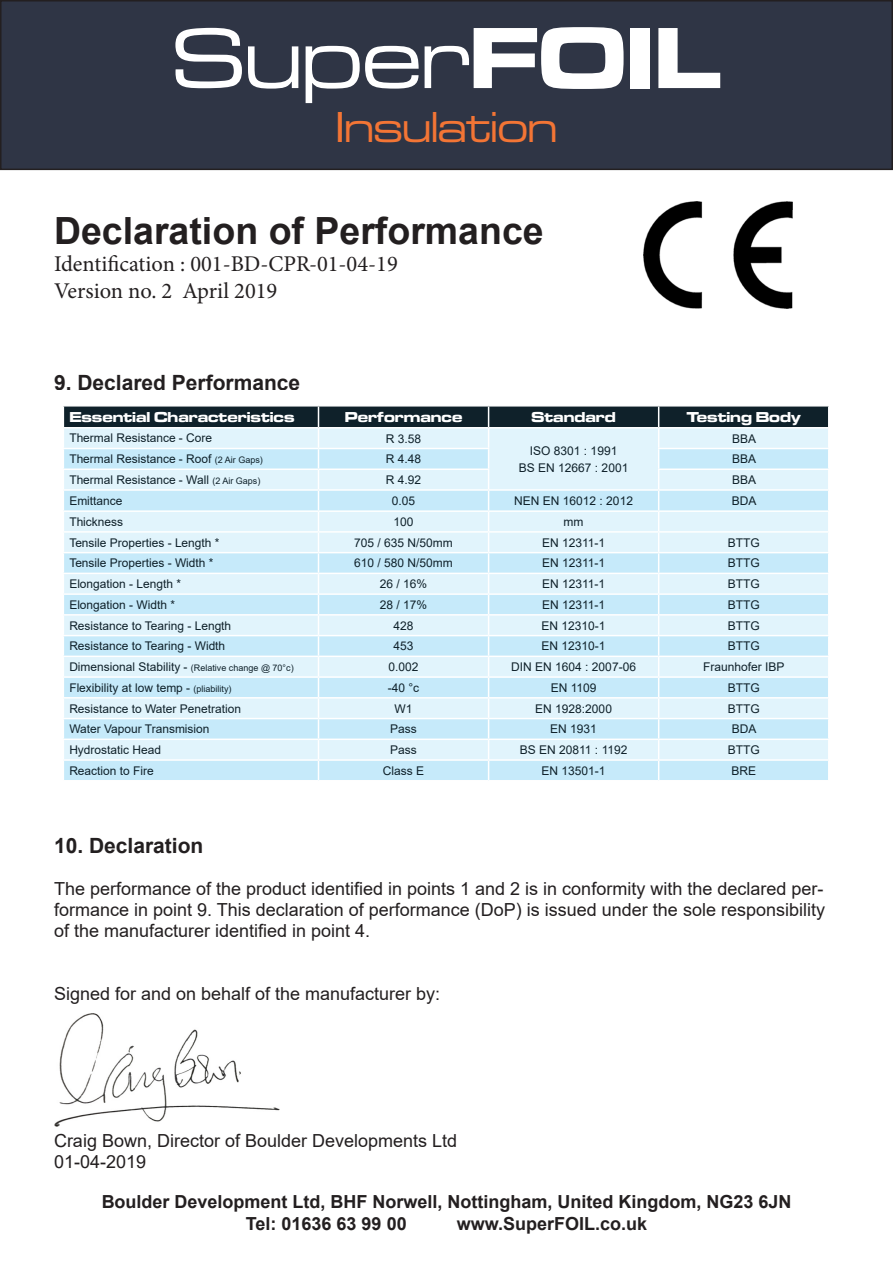
<style>
.page{position:relative;width:893px;height:1263px;background:#fff}
.page>*{position:absolute;margin:0;border:0;box-sizing:border-box;transform-origin:0 0}
.t1{font:90px "Microgramma D Medi Exte";color:#fff}
.t2{font:45px "Microgramma D Medi Exte";color:#f37535}
.t3{font:700 37.5px "Arial";color:#231f20}
.t4{font:22.5px/27px "Minion Pro";color:#231f20}
.t5{font:700 21px "Arial";color:#231f20}
.t6{font:18px/21px "Arial";color:#231f20;text-align:justify}
.t7{font:700 18px/21.6px "Arial";color:#231f20}
.t8{font:15px "Microgramma D Bold Exte";color:#fff}
.t9{font:12px "Arial";color:#0f212a}
.s1{font-family:"Microgramma D Bold Exte"}
.s2{font-size:9px}
</style>
<div class="page">
<div style="left:1px;top:1px;width:891px;height:168px;background:#2f3545"></div>
<div style="left:0;top:0;width:893px;height:170px;border:2px solid #231f20"></div>
<img style="left:643px;top:202px;width:149px;height:107px">
<svg style="left:63px;top:406px;width:766px;height:374px;background:#cde5f0"></svg>
<img style="left:54px;top:1013px;width:225px;height:113px">
<h1 class="t1" style="left:173px;top:1px;width:549px">Super<span class="s1">FOIL</span></h1>
<h2 class="t2" style="left:336px;top:98px;width:223px">Insulation</h2>
<h3 class="t3" style="left:54px;top:204px;width:491px">Declaration of Performance</h3>
<h3 class="t4" style="left:54px;top:250px;width:345px">Identification : 001-BD-CPR-01-04-19<br>Version no. 2 April 2019</h3>
<h3 class="t5" style="left:54px;top:367px;width:248px">9. Declared Performance</h3>
<p class="t8" style="left:69px;top:407px;width:227px">Essential Characteristics</p>
<p class="t8" style="left:345px;top:407px;width:119px">Performance</p>
<p class="t8" style="left:531px;top:407px;width:86px">Standard</p>
<p class="t8" style="left:687px;top:407px;width:115px">Testing Body</p>
<p class="t9" style="left:69px;top:430px;width:144px">Thermal Resistance - Core</p>
<p class="t9" style="left:386px;top:430px;width:37px">R 3.58</p>
<p class="t9" style="left:530px;top:442px;width:89px">ISO 8301 : 1991</p>
<p class="t9" style="left:519px;top:459px;width:111px">BS EN 12667 : 2001</p>
<p class="t9" style="left:732px;top:430px;width:26px">BBA</p>
<p class="t9" style="left:69px;top:451px;width:195px">Thermal Resistance - Roof <span class="s2">(2 Air Gaps)</span></p>
<p class="t9" style="left:386px;top:451px;width:37px">R 4.48</p>
<p class="t9" style="left:732px;top:451px;width:26px">BBA</p>
<p class="t9" style="left:69px;top:471px;width:193px">Thermal Resistance - Wall <span class="s2">(2 Air Gaps)</span></p>
<p class="t9" style="left:386px;top:471px;width:37px">R 4.92</p>
<p class="t9" style="left:732px;top:471px;width:26px">BBA</p>
<p class="t9" style="left:69px;top:492px;width:55px">Emittance</p>
<p class="t9" style="left:392px;top:492px;width:25px">0.05</p>
<p class="t9" style="left:514px;top:492px;width:120px">NEN EN 16012 : 2012</p>
<p class="t9" style="left:732px;top:492px;width:26px">BDA</p>
<p class="t9" style="left:69px;top:513px;width:55px">Thickness</p>
<p class="t9" style="left:394px;top:513px;width:22px">100</p>
<p class="t9" style="left:564px;top:513px;width:21px">mm</p>
<p class="t9" style="left:69px;top:534px;width:152px">Tensile Properties - Length *</p>
<p class="t9" style="left:354px;top:534px;width:100px">705 / 635 N/50mm</p>
<p class="t9" style="left:542px;top:534px;width:65px">EN 12311-1</p>
<p class="t9" style="left:728px;top:534px;width:34px">BTTG</p>
<p class="t9" style="left:69px;top:555px;width:146px">Tensile Properties - Width *</p>
<p class="t9" style="left:354px;top:555px;width:100px">610 / 580 N/50mm</p>
<p class="t9" style="left:542px;top:555px;width:65px">EN 12311-1</p>
<p class="t9" style="left:728px;top:555px;width:34px">BTTG</p>
<p class="t9" style="left:69px;top:576px;width:113px">Elongation - Length *</p>
<p class="t9" style="left:380px;top:576px;width:49px">26 / 16%</p>
<p class="t9" style="left:542px;top:576px;width:65px">EN 12311-1</p>
<p class="t9" style="left:728px;top:576px;width:34px">BTTG</p>
<p class="t9" style="left:69px;top:596px;width:107px">Elongation - Width *</p>
<p class="t9" style="left:380px;top:596px;width:49px">28 / 17%</p>
<p class="t9" style="left:542px;top:596px;width:65px">EN 12311-1</p>
<p class="t9" style="left:728px;top:596px;width:34px">BTTG</p>
<p class="t9" style="left:69px;top:617px;width:163px">Resistance to Tearing - Length</p>
<p class="t9" style="left:394px;top:617px;width:22px">428</p>
<p class="t9" style="left:542px;top:617px;width:66px">EN 12310-1</p>
<p class="t9" style="left:728px;top:617px;width:34px">BTTG</p>
<p class="t9" style="left:69px;top:638px;width:157px">Resistance to Tearing - Width</p>
<p class="t9" style="left:394px;top:638px;width:22px">453</p>
<p class="t9" style="left:542px;top:638px;width:66px">EN 12310-1</p>
<p class="t9" style="left:728px;top:638px;width:34px">BTTG</p>
<p class="t9" style="left:69px;top:658px;width:226px">Dimensional Stability - <span class="s2">(Relative change @ 70°c)</span></p>
<p class="t9" style="left:389px;top:659px;width:32px">0.002</p>
<p class="t9" style="left:511px;top:659px;width:126px">DIN EN 1604 : 2007-06</p>
<p class="t9" style="left:703px;top:659px;width:83px">Fraunhofer IBP</p>
<p class="t9" style="left:69px;top:679px;width:164px">Flexibility at low temp - <span class="s2">(pliability)</span></p>
<p class="t9" style="left:388px;top:679px;width:33px">-40 °c</p>
<p class="t9" style="left:551px;top:679px;width:47px">EN 1109</p>
<p class="t9" style="left:728px;top:679px;width:34px">BTTG</p>
<p class="t9" style="left:69px;top:700px;width:173px">Resistance to Water Penetration</p>
<p class="t9" style="left:395px;top:700px;width:19px">W1</p>
<p class="t9" style="left:535px;top:700px;width:78px">EN 1928:2000</p>
<p class="t9" style="left:728px;top:700px;width:34px">BTTG</p>
<p class="t9" style="left:69px;top:721px;width:142px">Water Vapour Transmision</p>
<p class="t9" style="left:390px;top:721px;width:28px">Pass</p>
<p class="t9" style="left:550px;top:721px;width:48px">EN 1931</p>
<p class="t9" style="left:732px;top:721px;width:26px">BDA</p>
<p class="t9" style="left:69px;top:741px;width:93px">Hydrostatic Head</p>
<p class="t9" style="left:390px;top:741px;width:28px">Pass</p>
<p class="t9" style="left:520px;top:741px;width:109px">BS EN 20811 : 1192</p>
<p class="t9" style="left:728px;top:741px;width:34px">BTTG</p>
<p class="t9" style="left:69px;top:762px;width:86px">Reaction to Fire</p>
<p class="t9" style="left:383px;top:762px;width:43px">Class E</p>
<p class="t9" style="left:542px;top:762px;width:66px">EN 13501-1</p>
<p class="t9" style="left:731px;top:762px;width:26px">BRE</p>
<p class="t5" style="left:54px;top:830px;width:151px">10. Declaration</p>
<p class="t6" style="left:54px;top:878px;width:772px">The performance of the product identified in points 1 and 2 is in conformity with the declared per&shy;formance in point 9. This declaration of performance (DoP) is issued under the sole responsibility of the manufacturer identified in point 4.</p>
<p class="t6" style="left:54px;top:983px;width:388px">Signed for and on behalf of the manufacturer by:</p>
<p class="t6" style="left:54px;top:1130px;width:405px">Craig Bown, Director of Boulder Developments Ltd</p>
<p class="t6" style="left:54px;top:1151px;width:94px">01-04-2019</p>
<h3 class="t7" style="left:246px;top:1191px;width:547px;text-indent:-144px">Boulder Development Ltd, BHF Norwell, Nottingham, United Kingdom, NG23 6JN<br>Tel: 01636 63 99 00</h3>
<h3 class="t7" style="left:457px;top:1213px;width:192px">www.SuperFOIL.co.uk</h3>
</div>
